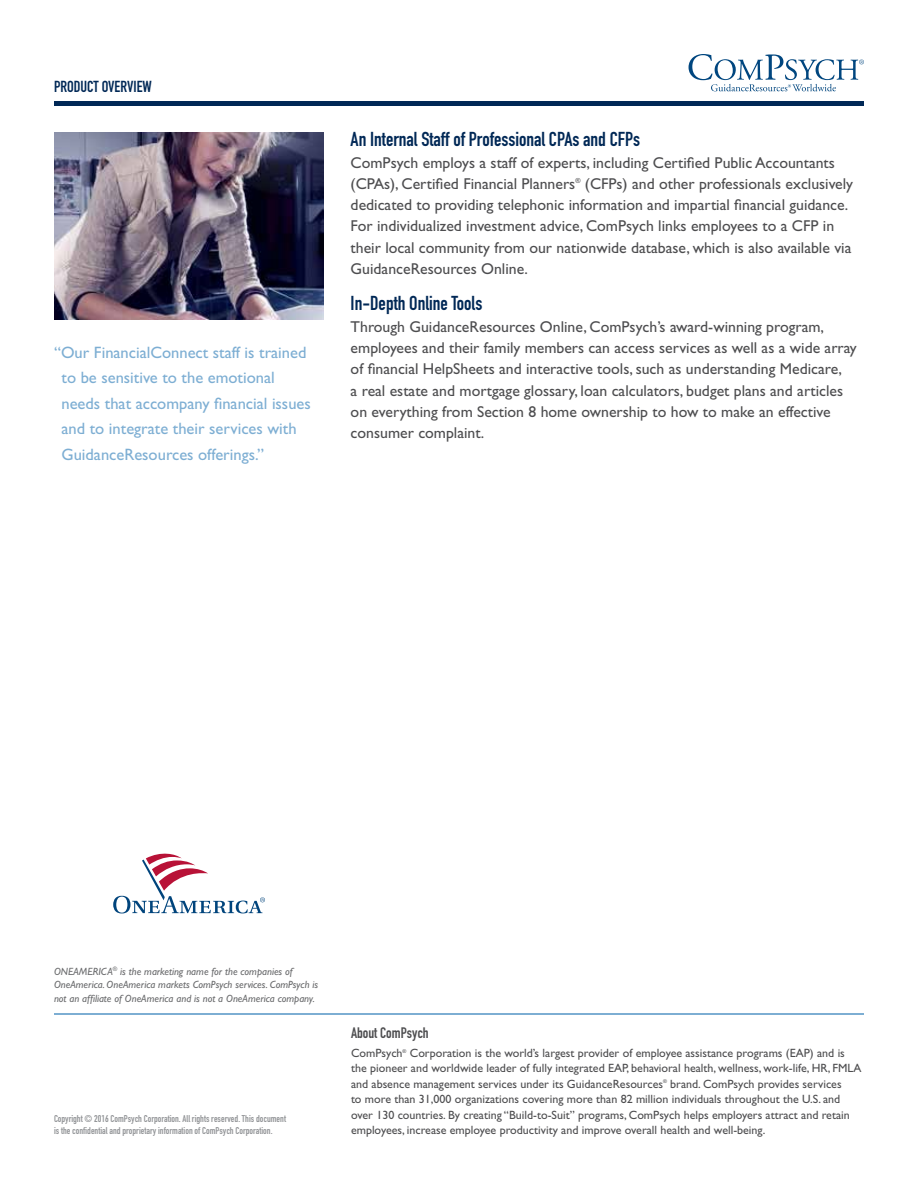
<style>
.page{position:relative;width:918px;height:1188px;background:#fff}
.page>*{position:absolute;margin:0;border:0;box-sizing:border-box;transform-origin:0 0}
.t1{font:19.8px "DIN Engschrift LT Alternate";color:#002856}
.t2{font:16.5px/25.5px "Gill Sans Std";color:#7daed3}
.t3{font:15.75px/21.3px "Gill Sans Std";color:#4d4d4f}
.t4{font:15.75px "DIN Engschrift LT";color:#002856}
.t5{font:15px "DIN Engschrift LT";color:#4d4d4f}
.t6{font:12px/15.3px "Gill Sans Std";color:#4d4d4f}
.t7{font:italic 10.5px/13.5px "Gill Sans Std";color:#696a6c}
.t8{font:9.75px/12px "DIN Engschrift LT";color:#939598}
.t9{font:7.05px "Gill Sans Std";color:#4d4d4f}
.t10{font:5.25px "Gill Sans Std";color:#4d4d4f}
</style>
<div class="page">
<svg style="left:689px;top:54px;width:175px;height:37px"></svg>
<hr style="left:54px;top:101px;width:810px;height:4px;background:#002856">
<hr style="left:54px;top:1013px;width:810px;height:1px;background:#7daed3">
<img style="left:54px;top:132px;width:269px;height:187px">
<svg style="left:113px;top:854px;width:152px;height:59px"></svg>
<p class="t4" style="left:54px;top:77px;width:99px">PRODUCT OVERVIEW</p>
<p class="t2" style="left:62px;top:340px;width:251px;text-indent:-8px">“Our FinancialConnect staff is trained to be sensitive to the emotional needs that accompany financial issues and to integrate their services with GuidanceResources offerings.”</p>
<p class="t1" style="left:351px;top:128px;width:291px">An Internal Staff of Professional CPAs and CFPs</p>
<p class="t3" style="left:351px;top:152px;width:486px">ComPsych employs a staff of experts, including Certified Public Accountants (CPAs), Certified Financial Planners</p>
<p class="t9" style="left:575px;top:176px;width:7px">®</p>
<p class="t3" style="left:351px;top:173px;width:504px;text-indent:234px">(CFPs) and other professionals exclusively dedicated to providing telephonic information and impartial financial guidance.<br>For individualized investment advice, ComPsych links employees to a CFP in their local community from our nationwide database, which is also available via GuidanceResources Online.</p>
<p class="t1" style="left:351px;top:292px;width:133px">In-Depth Online Tools</p>
<p class="t3" style="left:351px;top:316px;width:508px">Through GuidanceResources Online, ComPsych’s award-winning program, employees and their family members can access services as well as a wide array of financial HelpSheets and interactive tools, such as understanding Medicare,<br>a real estate and mortgage glossary, loan calculators, budget plans and articles on everything from Section 8 home ownership to how to make an effective consumer complaint.</p>
<p class="t7" style="left:54px;top:964px;width:266px">ONEAMERICA<sup>®</sup> is the marketing name for the companies of<br>OneAmerica. OneAmerica markets ComPsych services. ComPsych is not an affiliate of OneAmerica and is not a OneAmerica company.</p>
<p class="t8" style="left:54px;top:1113px;width:234px">Copyright © 2016 ComPsych Corporation. All rights reserved. This document is the confidential and proprietary information of ComPsych Corporation.</p>
<p class="t5" style="left:351px;top:1024px;width:79px">About ComPsych</p>
<p class="t6" style="left:351px;top:1045px;width:53px">ComPsych</p>
<p class="t10" style="left:403px;top:1048px;width:5px">®</p>
<p class="t6" style="left:351px;top:1045px;width:512px;text-indent:59px">Corporation is the world’s largest provider of employee assistance programs (EAP) and is the pioneer and worldwide leader of fully integrated EAP, behavioral health, wellness, work-life, HR, FMLA and absence management services under its GuidanceResources</p>
<p class="t10" style="left:663px;top:1078px;width:5px">®</p>
<p class="t6" style="left:351px;top:1076px;width:500px;text-indent:319px">brand. ComPsych provides services to more than 31,000 organizations covering more than 82 million individuals throughout the U.S. and over 130 countries. By creating “Build-to-Suit” programs, ComPsych helps employers attract and retain employees, increase employee productivity and improve overall health and well-being.</p>
</div>
